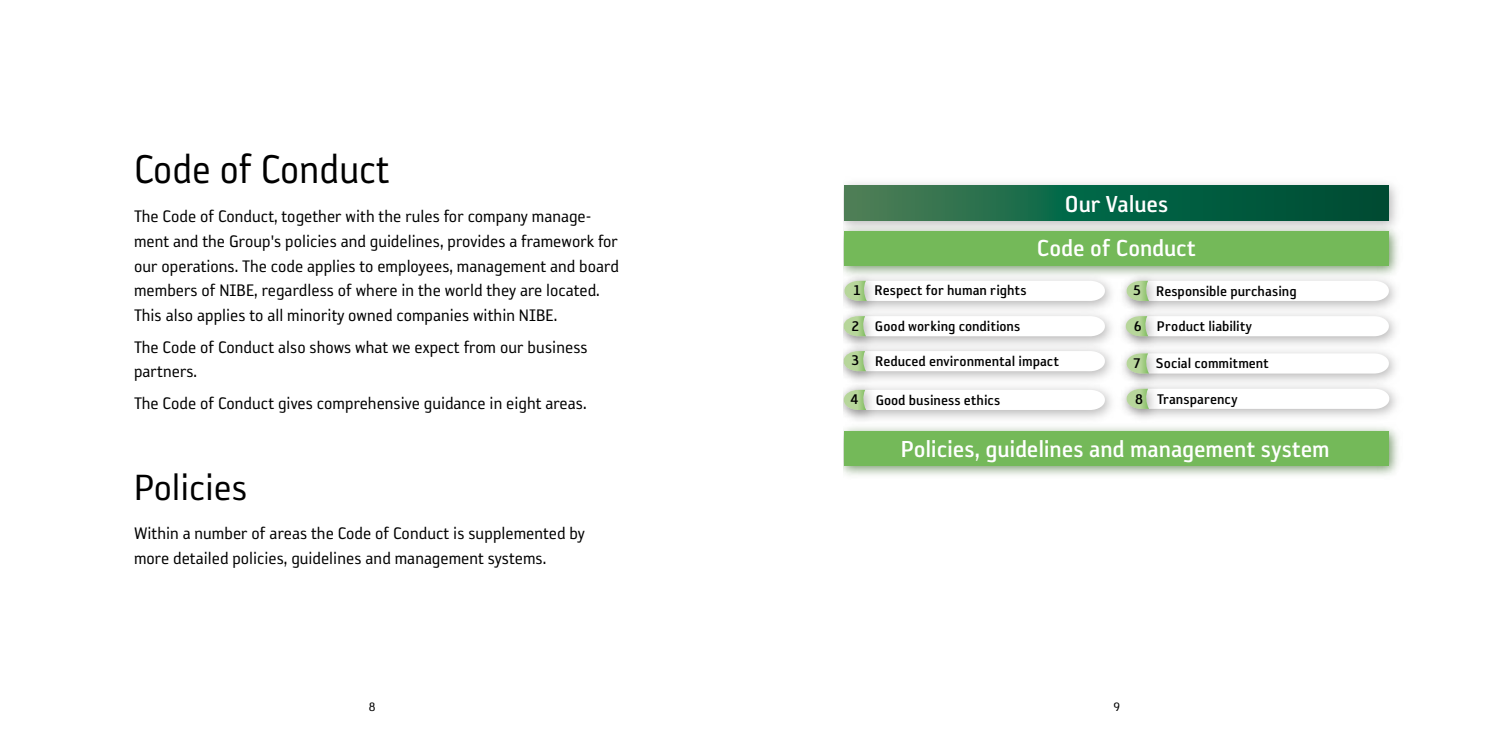
<style>
.page{position:relative;width:1489px;height:745px;background:#fff}
.page>*{position:absolute;margin:0;border:0;box-sizing:border-box;transform-origin:0 0}
.t1{font:46.2px "Reykjavik One OT A Gauge";letter-spacing:.005em;color:#000;scale:.95 1}
.t2{font:42px "Reykjavik One OT A Gauge";letter-spacing:-.005em;color:#000}
.t3{font:26.6px "Reykjavik One OT B Gauge";letter-spacing:-.005em;color:#fff}
.t4{font:19.25px/24.5px "Reykjavik One OT A Gauge";color:#000}
.t5{font:16.1px/35.4px "Reykjavik One OT B Gauge";color:#000}
.t6{font:14px "Reykjavik One OT A Gauge";color:#000}
</style>
<div class="page">
<img style="left:843px;top:183px;width:554px;height:36px">
<svg style="left:844px;top:186px;width:544px;height:33px;background:#136444"></svg>
<img style="left:843px;top:219px;width:556px;height:63px">
<div style="left:844px;top:231px;width:544px;height:34px;background:#74b959"></div>
<img style="left:843px;top:419px;width:556px;height:57px">
<div style="left:844px;top:431px;width:544px;height:34px;background:#74b959"></div>
<img style="left:843px;top:268px;width:40px;height:48px">
<svg style="left:844px;top:280px;width:260px;height:21px"></svg>
<img style="left:843px;top:304px;width:39px;height:35px">
<svg style="left:843px;top:316px;width:261px;height:20px"></svg>
<svg style="left:843px;top:351px;width:261px;height:20px"></svg>
<img style="left:843px;top:377px;width:40px;height:50px">
<svg style="left:843px;top:389px;width:261px;height:20px"></svg>
<img style="left:1114px;top:268px;width:51px;height:48px">
<svg style="left:1126px;top:280px;width:262px;height:21px"></svg>
<img style="left:1114px;top:304px;width:50px;height:37px">
<svg style="left:1125px;top:316px;width:263px;height:20px"></svg>
<svg style="left:1126px;top:353px;width:262px;height:20px"></svg>
<img style="left:1114px;top:376px;width:51px;height:49px">
<svg style="left:1126px;top:388px;width:263px;height:20px"></svg>
<h1 class="t1" style="left:134px;top:145px;width:270px">Code of Conduct</h1>
<p class="t4" style="left:134px;top:204px;width:486px">The Code of Conduct, together with the rules for company manage&shy;ment and the Group's policies and guidelines, provides a framework for our operations. The code applies to employees, management and board members of NIBE, regardless of where in the world they are located.<br>This also applies to all minority owned companies within NIBE.</p>
<p class="t4" style="left:134px;top:334px;width:455px">The Code of Conduct also shows what we expect from our business partners.</p>
<p class="t4" style="left:134px;top:391px;width:454px">The Code of Conduct gives comprehensive guidance in eight areas.</p>
<h2 class="t2" style="left:134px;top:465px;width:115px">Policies</h2>
<p class="t4" style="left:134px;top:521px;width:452px">Within a number of areas the Code of Conduct is supplemented by more detailed policies, guidelines and management systems.</p>
<h3 class="t3" style="left:1064px;top:190px;width:105px">Our Values</h3>
<h3 class="t3" style="left:1036px;top:234px;width:160px">Code of Conduct</h3>
<p class="t5" style="left:874px;top:272px;width:153px">Respect for human rights</p>
<p class="t5" style="left:875px;top:308px;width:185px">Good working conditions<br>Reduced environmental impact</p>
<p class="t5" style="left:875px;top:382px;width:126px">Good business ethics</p>
<p class="t5" style="left:853px;top:272px;width:9px">1</p>
<p class="t5" style="left:1156px;top:273px;width:142px">Responsible purchasing</p>
<p class="t5" style="left:851px;top:308px;width:9px;line-height:34.5px">2<br>3</p>
<p class="t5" style="left:850px;top:381px;width:9px">4</p>
<p class="t5" style="left:1132px;top:272px;width:9px">5</p>
<p class="t5" style="left:1133px;top:308px;width:9px">6</p>
<p class="t5" style="left:1132px;top:345px;width:9px">7</p>
<p class="t5" style="left:1134px;top:381px;width:9px">8</p>
<p class="t5" style="left:1156px;top:308px;width:96px">Product liability</p>
<p class="t5" style="left:1155px;top:345px;width:114px">Social commitment</p>
<p class="t5" style="left:1156px;top:382px;width:82px">Transparency</p>
<h3 class="t3" style="left:900px;top:434px;width:430px">Policies, guidelines and management system</h3>
<p class="t6" style="left:369px;top:699px;width:8px">8</p>
<p class="t6" style="left:1113px;top:699px;width:8px">9</p>
</div>
